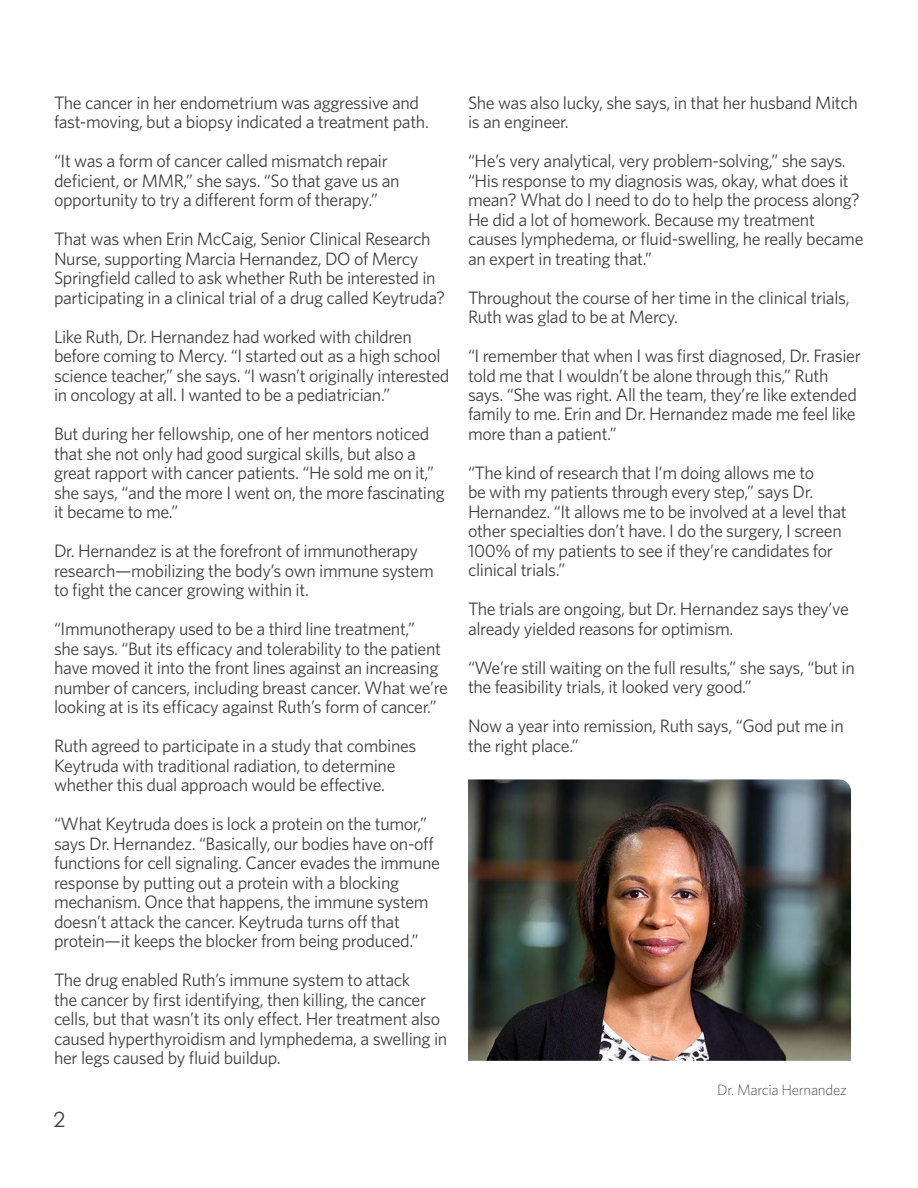
<style>
.page{position:relative;width:918px;height:1188px;background:#fff}
.page>*{position:absolute;margin:0;border:0;box-sizing:border-box;transform-origin:0 0}
.t1{font:21px "Century Gothic";color:#414042}
.t2{font:18px/19.5px "Whitney";letter-spacing:-.02em;color:#414042}
.t3{font:300 15px "Whitney";letter-spacing:-.02em;color:#565659}
</style>
<div class="page">
<img style="left:468px;top:779px;width:383px;height:282px">
<p class="t2" style="left:54px;top:92px;width:376px">The cancer in her endometrium was aggressive and fast-moving, but a biopsy indicated a treatment path.</p>
<p class="t2" style="left:54px;top:151px;width:347px">“It was a form of cancer called mismatch repair deficient, or MMR,” she says. “So that gave us an opportunity to try a different form of therapy.”</p>
<p class="t2" style="left:54px;top:229px;width:393px">That was when Erin McCaig, Senior Clinical Research Nurse, supporting Marcia Hernandez, DO of Mercy Springfield called to ask whether Ruth be interested in participating in a clinical trial of a drug called Keytruda?</p>
<p class="t2" style="left:54px;top:326px;width:397px">Like Ruth, Dr. Hernandez had worked with children before coming to Mercy. “I started out as a high school science teacher,” she says. “I wasn’t originally interested in oncology at all. I wanted to be a pediatrician.”</p>
<p class="t2" style="left:54px;top:424px;width:392px">But during her fellowship, one of her mentors noticed that she not only had good surgical skills, but also a great rapport with cancer patients. “He sold me on it,” she says, “and the more I went on, the more fascinating it became to me.”</p>
<p class="t2" style="left:54px;top:541px;width:381px">Dr. Hernandez is at the forefront of immunotherapy research—mobilizing the body’s own immune system to fight the cancer growing within it.</p>
<p class="t2" style="left:54px;top:619px;width:396px">“Immunotherapy used to be a third line treatment,”<br>she says. “But its efficacy and tolerability to the patient have moved it into the front lines against an increasing number of cancers, including breast cancer. What we’re looking at is its efficacy against Ruth’s form of cancer.”</p>
<p class="t2" style="left:54px;top:736px;width:364px">Ruth agreed to participate in a study that combines<br>Keytruda with traditional radiation, to determine whether this dual approach would be effective.</p>
<p class="t2" style="left:54px;top:814px;width:387px">“What Keytruda does is lock a protein on the tumor,” says Dr. Hernandez. “Basically, our bodies have on-off functions for cell signaling. Cancer evades the immune response by putting out a protein with a blocking mechanism. Once that happens, the immune system doesn’t attack the cancer. Keytruda turns off that protein—it keeps the blocker from being produced.”</p>
<p class="t2" style="left:54px;top:970px;width:395px">The drug enabled Ruth’s immune system to attack<br>the cancer by first identifying, then killing, the cancer cells, but that wasn’t its only effect. Her treatment also caused hyperthyroidism and lymphedema, a swelling in her legs caused by fluid buildup.</p>
<p class="t1" style="left:54px;top:1105px;width:13px">2</p>
<p class="t2" style="left:468px;top:92px;width:391px">She was also lucky, she says, in that her husband Mitch is an engineer.</p>
<p class="t2" style="left:468px;top:151px;width:397px">“He’s very analytical, very problem-solving,” she says. “His response to my diagnosis was, okay, what does it mean? What do I need to do to help the process along?<br>He did a lot of homework. Because my treatment causes lymphedema, or fluid-swelling, he really became an expert in treating that.”</p>
<p class="t2" style="left:468px;top:287px;width:383px">Throughout the course of her time in the clinical trials,<br>Ruth was glad to be at Mercy.</p>
<p class="t2" style="left:468px;top:346px;width:394px">“I remember that when I was first diagnosed, Dr. Frasier told me that I wouldn’t be alone through this,” Ruth says. “She was right. All the team, they’re like extended family to me. Erin and Dr. Hernandez made me feel like more than a patient.”</p>
<p class="t2" style="left:468px;top:463px;width:380px">“The kind of research that I’m doing allows me to<br>be with my patients through every step,” says Dr.<br>Hernandez. “It allows me to be involved at a level that other specialties don’t have. I do the surgery, I screen 100% of my patients to see if they’re candidates for clinical trials.”</p>
<p class="t2" style="left:468px;top:599px;width:382px">The trials are ongoing, but Dr. Hernandez says they’ve already yielded reasons for optimism.</p>
<p class="t2" style="left:468px;top:657px;width:388px">“We’re still waiting on the full results,” she says, “but in the feasibility trials, it looked very good.”</p>
<p class="t2" style="left:468px;top:716px;width:377px">Now a year into remission, Ruth says, “God put me in the right place.”</p>
<p class="t3" style="left:717px;top:1080px;width:131px">Dr. Marcia Hernandez</p>
</div>
